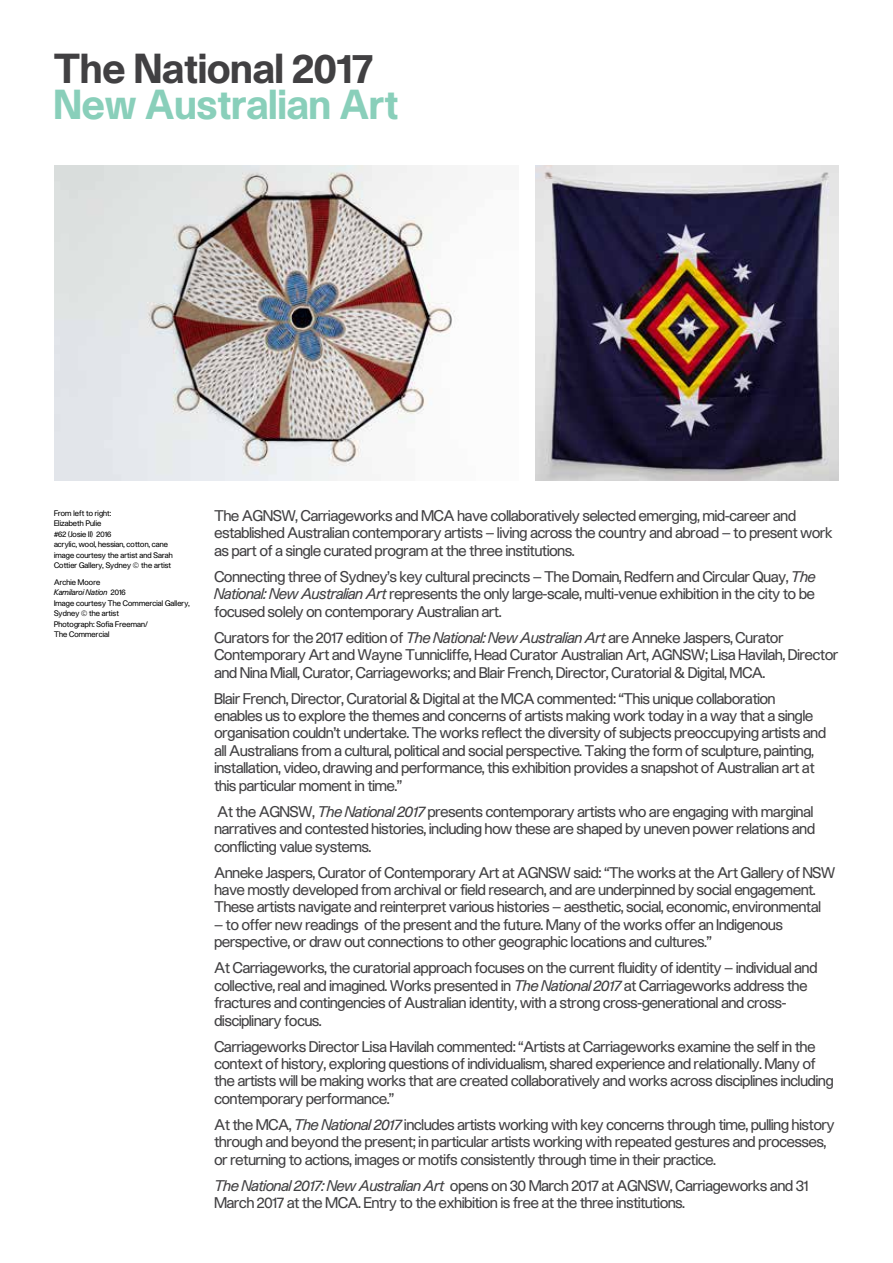
<style>
.page{position:relative;width:893px;height:1263px;background:#fff}
.page>*{position:absolute;margin:0;border:0;box-sizing:border-box;transform-origin:0 0}
.t1{font:700 39px "Haas Unica";letter-spacing:.02em;color:#89cfba}
.t2{font:700 39px "Haas Unica";letter-spacing:.02em;color:#414042}
.t3{font:14.4px/17.4px "Haas Unica";color:#414042}
.t4{font:7.5px/10.5px "Haas Unica";letter-spacing:.02em;color:#000}
.s1{font-family:"Univers LT Std"}
.s2{font-style:italic}
</style>
<div class="page">
<img style="left:54px;top:166px;width:401px;height:314px">
<img style="left:536px;top:166px;width:303px;height:314px">
<h1 class="t2" style="left:54px;top:46px;width:320px">The National 2017</h1>
<h1 class="t1" style="left:54px;top:82px;width:345px">New Australian Art</h1>
<p class="t4" style="left:54px;top:508px;width:120px">From left to right:<br>Elizabeth Pulie<br><span class="s1">#</span>62 (Josie II) 2016<br>acrylic, wool, hessian, cotton, cane image courtesy the artist and Sarah<br>Cottier Gallery, Sydney <span class="s1">©</span> the artist</p>
<p class="t4" style="left:54px;top:577px;width:137px">Archie Moore<br><span class="s2">Kamilaroi Nation</span> 2016<br>Image courtesy The Commercial Gallery,<br>Sydney <span class="s1">©</span> the artist<br>Photograph: Sofia Freeman/<br>The Commercial</p>
<p class="t3" style="left:214px;top:507px;width:619px">The AGNSW, Carriageworks and MCA have collaboratively selected emerging, mid-career and established Australian contemporary artists – living across the country and abroad – to present work as part of a single curated program at the three institutions.</p>
<p class="t3" style="left:214px;top:568px;width:603px;text-align:justify">Connecting three of Sydney’s key cultural precincts – The Domain, Redfern and Circular Quay, <span class="s2">The National: New Australian Art</span> represents the only large-scale, multi-venue exhibition in the city to be focused solely on contemporary Australian art.</p>
<p class="t3" style="left:214px;top:629px;width:625px">Curators for the 2017 edition of <span class="s2">The National: New Australian Art</span> are Anneke Jaspers, Curator<br>Contemporary Art and Wayne Tunnicliffe, Head Curator Australian Art, AGNSW; Lisa Havilah, Director and Nina Miall, Curator, Carriageworks; and Blair French, Director, Curatorial &amp; Digital, MCA.</p>
<p class="t3" style="left:214px;top:690px;width:613px">Blair French, Director, Curatorial &amp; Digital at the MCA commented: “This unique collaboration enables us to explore the themes and concerns of artists making work today in a way that a single organisation couldn’t undertake. The works reflect the diversity of subjects preoccupying artists and all Australians from a cultural, political and social perspective. Taking the form of sculpture, painting, installation, video, drawing and performance, this exhibition provides a snapshot of Australian art at this particular moment in time.”</p>
<p class="t3" style="left:214px;top:803px;width:602px;text-align:justify">At the AGNSW, <span class="s2">The National 2017</span> presents contemporary artists who are engaging with marginal narratives and contested histories, including how these are shaped by uneven power relations and conflicting value systems.</p>
<p class="t3" style="left:214px;top:864px;width:622px">Anneke Jaspers, Curator of Contemporary Art at AGNSW said: “The works at the Art Gallery of NSW have mostly developed from archival or field research, and are underpinned by social engagement.<br>These artists navigate and reinterpret various histories – aesthetic, social, economic, environmental</p>
<p class="t3" style="left:214px;top:916px;width:570px">– to offer new readings of the present and the future. Many of the works offer an Indigenous perspective, or draw out connections to other geographic locations and cultures.”</p>
<p class="t3" style="left:214px;top:959px;width:604px">At Carriageworks, the curatorial approach focuses on the current fluidity of identity – individual and collective, real and imagined. Works presented in <span class="s2">The National 2017</span> at Carriageworks address the fractures and contingencies of Australian identity, with a strong cross-generational and cross&shy;disciplinary focus.</p>
<p class="t3" style="left:214px;top:1038px;width:621px">Carriageworks Director Lisa Havilah commented: “Artists at Carriageworks examine the self in the context of history, exploring questions of individualism, shared experience and relationally. Many of the artists will be making works that are created collaboratively and works across disciplines including contemporary performance.”</p>
<p class="t3" style="left:214px;top:1116px;width:622px">At the MCA, <span class="s2">The National 2017</span> includes artists working with key concerns through time, pulling history through and beyond the present; in particular artists working with repeated gestures and processes, or returning to actions, images or motifs consistently through time in their practice.</p>
<p class="t3" style="left:214px;top:1177px;width:595px"><span class="s2">The National 2017: New Australian Art</span> opens on 30 March 2017 at AGNSW, Carriageworks and 31<br>March 2017 at the MCA. Entry to the exhibition is free at the three institutions.</p>
</div>
